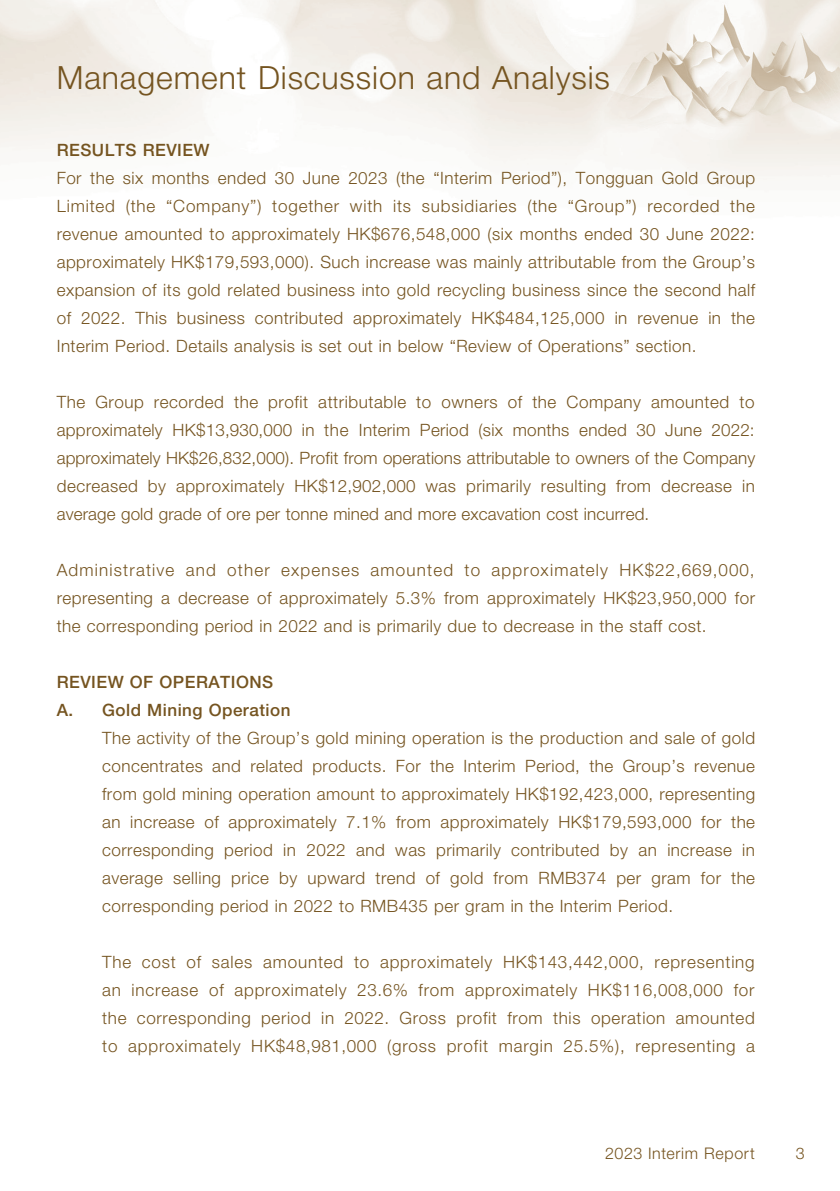
<style>
.page{position:relative;width:840px;height:1191px;background:#fff}
.page>*{position:absolute;margin:0;border:0;box-sizing:border-box;transform-origin:0 0}
.t1{font:300 32px "Helvetica Neue LT Std";letter-spacing:.03em;color:#755420}
.t2{font:300 17px/28px "Helvetica Neue LT Std";letter-spacing:.03em;color:#755420;text-align:justify}
.t3{font:500 17px/28px "Helvetica Neue LT Std";letter-spacing:.03em;color:#755420}
.t4{font:300 16px "Helvetica Neue LT Std";letter-spacing:.04em;color:#755420}
</style>
<div class="page">
<img style="left:0;top:0;width:839px;height:180px">
<h1 class="t1" style="left:57px;top:58px;width:554px">Management Discussion and Analysis</h1>
<p class="t3" style="left:57px;top:136px;width:154px">RESULTS REVIEW</p>
<p class="t2" style="left:57px;top:163px;width:699px">For the six months ended 30 June 2023 (the “Interim Period”), Tongguan Gold Group Limited (the “Company”) together with its subsidiaries (the “Group”) recorded the revenue amounted to approximately HK$676,548,000 (six months ended 30 June 2022: approximately HK$179,593,000). Such increase was mainly attributable from the Group’s expansion of its gold related business into gold recycling business since the second half of 2022. This business contributed approximately HK$484,125,000 in revenue in the Interim Period. Details analysis is set out in below “Review of Operations” section.</p>
<p class="t2" style="left:57px;top:387px;width:699px">The Group recorded the profit attributable to owners of the Company amounted to approximately HK$13,930,000 in the Interim Period (six months ended 30 June 2022: approximately HK$26,832,000). Profit from operations attributable to owners of the Company decreased by approximately HK$12,902,000 was primarily resulting from decrease in average gold grade of ore per tonne mined and more excavation cost incurred.</p>
<p class="t2" style="left:57px;top:555px;width:699px">Administrative and other expenses amounted to approximately HK$22,669,000, representing a decrease of approximately 5.3% from approximately HK$23,950,000 for the corresponding period in 2022 and is primarily due to decrease in the staff cost.</p>
<p class="t3" style="left:57px;top:668px;width:235px">REVIEW OF OPERATIONS<br>A. Gold Mining Operation</p>
<p class="t2" style="left:102px;top:723px;width:654px">The activity of the Group’s gold mining operation is the production and sale of gold concentrates and related products. For the Interim Period, the Group’s revenue from gold mining operation amount to approximately HK$192,423,000, representing an increase of approximately 7.1% from approximately HK$179,593,000 for the corresponding period in 2022 and was primarily contributed by an increase in average selling price by upward trend of gold from RMB374 per gram for the corresponding period in 2022 to RMB435 per gram in the Interim Period.</p>
<p class="t2" style="left:102px;top:947px;width:654px">The cost of sales amounted to approximately HK$143,442,000, representing an increase of approximately 23.6% from approximately HK$116,008,000 for the corresponding period in 2022. Gross profit from this operation amounted to approximately HK$48,981,000 (gross profit margin 25.5%), representing a</p>
<p class="t4" style="left:605px;top:1143px;width:151px">2023 Interim Report</p>
<p class="t4" style="left:795px;top:1143px;width:10px">3</p>
</div>
